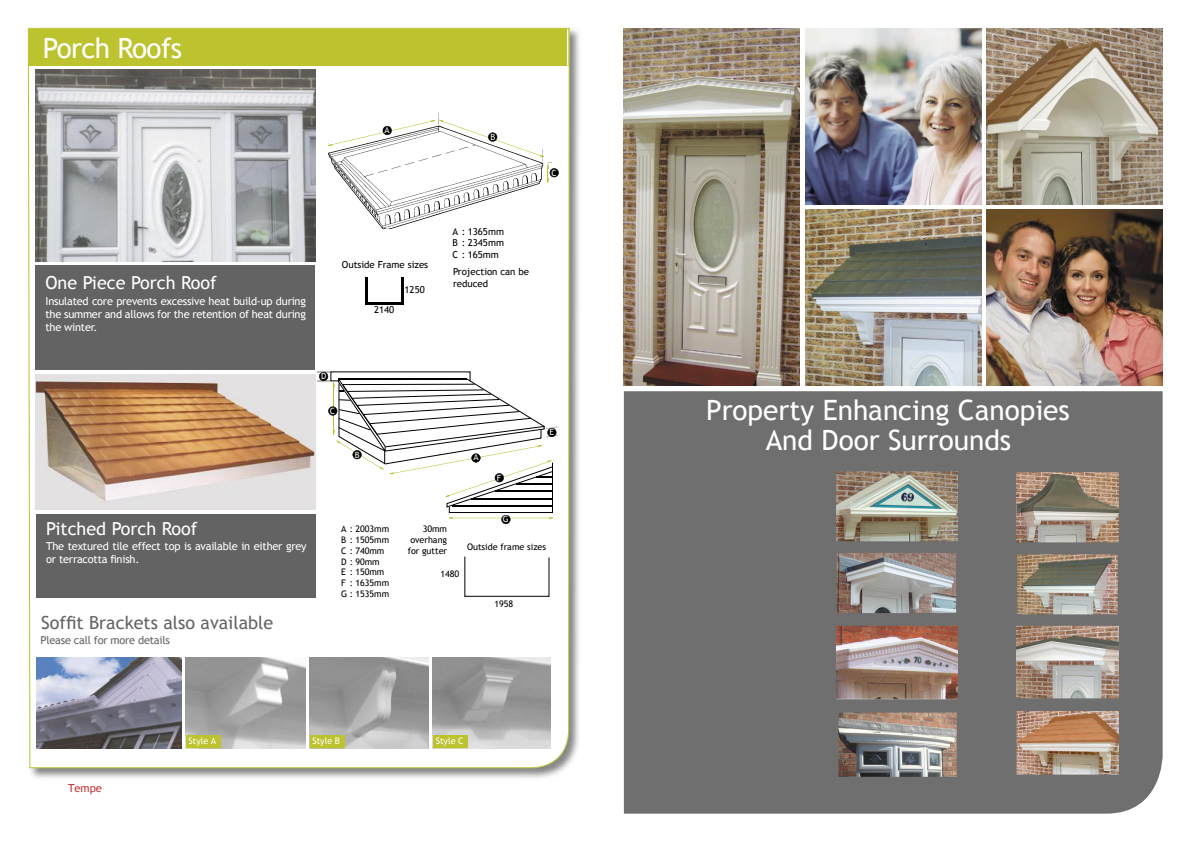
<style>
.page{position:relative;width:1191px;height:842px;background:#fff}
.page>*{position:absolute;margin:0;border:0;box-sizing:border-box;transform-origin:0 0}
.t1{font:28px "Trebuchet MS";color:#fff}
.t2{font:28px "Trebuchet MS";letter-spacing:-.02em;color:#fff}
.t3{font:18px "Trebuchet MS";color:#fff}
.t4{font:18px "Trebuchet MS";color:#636363}
.t5{font:11.1px "Trebuchet MS";color:#c13534}
.t6{font:11px/13.2px "Trebuchet MS";letter-spacing:-.02em;color:#fff;text-align:justify}
.t7{font:11px "Trebuchet MS";letter-spacing:-.02em;color:#636363}
.t8{font:9.7px/11.6px "Trebuchet MS";color:#000}
.t9{font:9px/10.8px "Trebuchet MS";color:#000}
.t10{font:9px "Trebuchet MS";color:#fff}
.t11{font:8.6px "Trebuchet MS";color:#fff}
</style>
<div class="page">
<div style="left:624px;top:391px;width:538px;height:423px;background:#6f6f6f"></div>
<img style="left:986px;top:210px;width:176px;height:175px">
<img style="left:805px;top:28px;width:176px;height:176px">
<img style="left:986px;top:28px;width:176px;height:177px">
<img style="left:805px;top:210px;width:176px;height:176px">
<img style="left:27px;top:27px;width:552px;height:751px">
<svg style="left:28px;top:28px;width:541px;height:740px"></svg>
<div style="left:29px;top:29px;width:539px;height:37px;background:#bcc32f"></div>
<div style="left:35px;top:266px;width:280px;height:104px;background:#636363"></div>
<img style="left:35px;top:70px;width:280px;height:191px">
<hr style="left:366px;top:277px;width:2px;height:28px;background:#000">
<hr style="left:366px;top:303px;width:37px;height:2px;background:#000">
<hr style="left:401px;top:277px;width:2px;height:28px;background:#000">
<img style="left:328px;top:112px;width:224px;height:116px">
<svg style="left:328px;top:120px;width:216px;height:37px"></svg>
<svg style="left:547px;top:164px;width:12px;height:19px"></svg>
<img style="left:35px;top:374px;width:280px;height:136px">
<div style="left:36px;top:514px;width:280px;height:83px;background:#636363"></div>
<img style="left:36px;top:658px;width:145px;height:90px">
<img style="left:186px;top:658px;width:119px;height:90px">
<img style="left:310px;top:658px;width:119px;height:90px">
<img style="left:433px;top:658px;width:117px;height:90px">
<svg style="left:186px;top:736px;width:35px;height:12px"></svg>
<svg style="left:310px;top:736px;width:34px;height:12px"></svg>
<svg style="left:433px;top:736px;width:35px;height:12px"></svg>
<svg style="left:464px;top:557px;width:85px;height:40px"></svg>
<svg style="left:317px;top:371px;width:241px;height:153px"></svg>
<img style="left:624px;top:28px;width:175px;height:357px">
<img style="left:1016px;top:468px;width:102px;height:308px">
<img style="left:836px;top:470px;width:121px;height:308px">
<h1 class="t2" style="left:43px;top:31px;width:141px">Porch Roofs</h1>
<p class="t11" style="left:384px;top:125px;width:7px">A</p>
<p class="t11" style="left:490px;top:132px;width:6px">B</p>
<p class="t11" style="left:551px;top:167px;width:7px">C</p>
<h2 class="t3" style="left:45px;top:272px;width:173px">One Piece Porch Roof</h2>
<p class="t6" style="left:45px;top:294px;width:262px">Insulated core prevents excessive heat build-up during the summer and allows for the retention of heat during the winter.</p>
<p class="t8" style="left:342px;top:259px;width:88px">Outside Frame sizes</p>
<p class="t8" style="left:374px;top:304px;width:22px">2140</p>
<p class="t8" style="left:404px;top:284px;width:22px">1250</p>
<p class="t8" style="left:452px;top:225px;width:53px;text-align:justify">A : 1365mm B : 2345mm C : 165mm</p>
<p class="t8" style="left:453px;top:266px;width:78px">Projection can be reduced</p>
<h2 class="t3" style="left:46px;top:518px;width:153px">Pitched Porch Roof</h2>
<p class="t6" style="left:46px;top:540px;width:262px">The textured tile effect top is available in either grey or terracotta finish.</p>
<h2 class="t4" style="left:41px;top:612px;width:234px">Soffit Brackets also available</h2>
<p class="t7" style="left:41px;top:633px;width:131px">Please call for more details</p>
<p class="t11" style="left:321px;top:371px;width:7px">D</p>
<p class="t11" style="left:330px;top:406px;width:7px">C</p>
<p class="t11" style="left:355px;top:449px;width:6px">B</p>
<p class="t11" style="left:473px;top:452px;width:7px">A</p>
<p class="t11" style="left:497px;top:472px;width:6px">F</p>
<p class="t11" style="left:549px;top:427px;width:6px">E</p>
<p class="t9" style="left:341px;top:524px;width:49px">A : 2003mm<br>B : 1505mm<br>C : 740mm<br>D : 90mm<br>E : 150mm<br>F : 1635mm<br>G : 1535mm</p>
<p class="t9" style="left:408px;top:524px;width:41px;text-align:justify;text-indent:15px">30mm overhang for gutter</p>
<p class="t9" style="left:440px;top:569px;width:20px">1480</p>
<p class="t11" style="left:503px;top:514px;width:7px">G</p>
<p class="t9" style="left:467px;top:541px;width:81px">Outside frame sizes</p>
<p class="t9" style="left:494px;top:599px;width:20px">1958</p>
<p class="t5" style="left:68px;top:781px;width:35px">Tempe</p>
<p class="t10" style="left:188px;top:736px;width:29px">Style A</p>
<p class="t10" style="left:312px;top:736px;width:29px">Style B</p>
<p class="t10" style="left:436px;top:736px;width:29px">Style C</p>
<h1 class="t1" style="left:706px;top:394px;width:365px">Property Enhancing Canopies</h1>
<h1 class="t1" style="left:765px;top:424px;width:247px">And Door Surrounds</h1>
</div>
